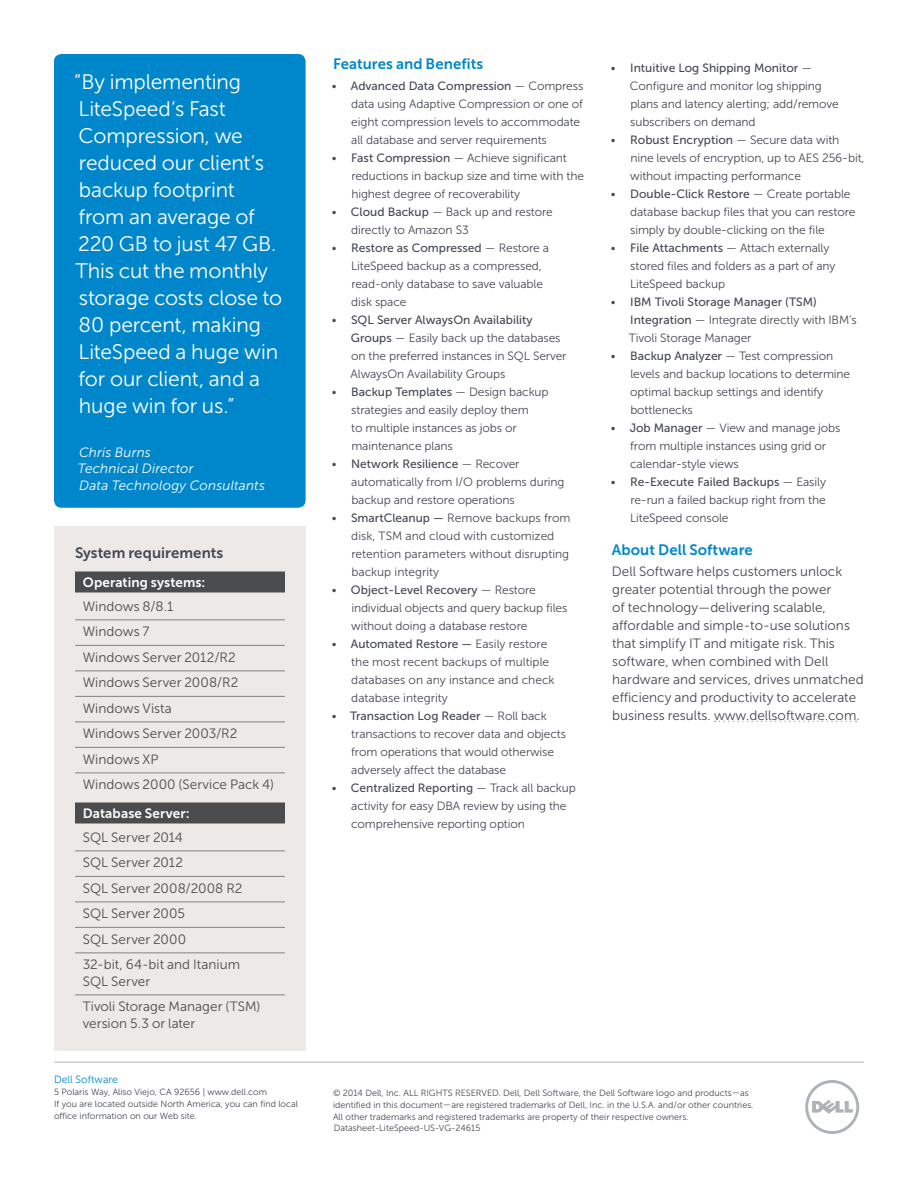
<style>
.page{position:relative;width:918px;height:1188px;background:#fff}
.page>*{position:absolute;margin:0;border:0;box-sizing:border-box;transform-origin:0 0}
.Pull_quote_in_box__I{font:21px/27px "Museo Sans For Dell 300";letter-spacing:-.005em;color:#fff}
.Paragraph_Head{font:15px "Museo Sans For Dell 700";letter-spacing:.005em;color:#0087ca}
.System_requirements{font:15px "Museo Sans For Dell 700";color:#454952}
.Paragraph_Head-2{font:13.5px/18px "Museo Sans For Dell 300";color:#454952}
.System_requirements-2{font:13.5px "Museo Sans For Dell 300";letter-spacing:.005em;color:#4b4c4d}
.body_copy_with_rule{font:13.5px/16.5px "Museo Sans For Dell 300";letter-spacing:.005em;color:#4b4c4d}
.Pull_quote_in_box__I-2{font:italic 13.5px "Museo Sans For Dell 300";letter-spacing:.015em;color:#fff}
.Subhead_in_box{font:13.5px "Museo Sans For Dell 700";letter-spacing:.01em;color:#fff}
.t1{font:12px/18px "Museo Sans For Dell 300";letter-spacing:-.01em;color:#454952}
.t2{font:10.5px "Museo Sans For Dell 300";color:#0087cb}
.t3{font:9px/12px "Museo Sans For Dell 300";color:#454952}
.s1{font-family:"Museo Sans For Dell 500"}
</style>
<div class="page">
<hr style="left:54px;top:1062px;width:810px;height:1px;background:#aeb3b8">
<svg style="left:805px;top:1080px;width:54px;height:54px"></svg>
<div style="left:54px;top:54px;width:252px;height:454px;background:#0087cb;border-radius:7px"></div>
<svg style="left:715px;top:721px;width:142px;height:1px"></svg>
<div style="left:54px;top:526px;width:252px;height:525px;background:#ece9e7"></div>
<div style="left:75px;top:572px;width:210px;height:20px;background:#4b4c4d"></div>
<hr style="left:75px;top:620px;width:210px;height:1px;background:#808285">
<hr style="left:75px;top:645px;width:210px;height:1px;background:#808285">
<hr style="left:75px;top:670px;width:210px;height:1px;background:#808285">
<hr style="left:75px;top:696px;width:210px;height:1px;background:#808285">
<hr style="left:75px;top:722px;width:210px;height:1px;background:#808285">
<hr style="left:75px;top:747px;width:210px;height:1px;background:#808285">
<hr style="left:75px;top:772px;width:210px;height:1px;background:#808285">
<div style="left:75px;top:802px;width:210px;height:22px;background:#4b4c4d"></div>
<hr style="left:75px;top:850px;width:210px;height:1px;background:#808285">
<hr style="left:75px;top:876px;width:210px;height:1px;background:#808285">
<hr style="left:75px;top:902px;width:210px;height:1px;background:#808285">
<hr style="left:75px;top:927px;width:210px;height:1px;background:#808285">
<hr style="left:75px;top:952px;width:210px;height:1px;background:#808285">
<hr style="left:75px;top:994px;width:210px;height:1px;background:#808285">
<p class="Pull_quote_in_box__I" style="left:74px;top:69px;width:209px">“By implementing<br>LiteSpeed‘s Fast<br>Compression, we reduced our client’s backup footprint<br>from an average of<br>220 GB to just 47 GB.<br>This cut the monthly storage costs close to<br>80 percent, making<br>LiteSpeed a huge win for our client, and a huge win for us.”</p>
<p class="Pull_quote_in_box__I-2" style="left:79px;top:445px;width:73px">Chris Burns</p>
<p class="Pull_quote_in_box__I-2" style="left:78px;top:461px;width:117px">Technical Director</p>
<p class="Pull_quote_in_box__I-2" style="left:79px;top:478px;width:187px">Data Technology Consultants</p>
<p class="System_requirements" style="left:75px;top:544px;width:150px">System requirements</p>
<p class="Subhead_in_box" style="left:83px;top:574px;width:124px">Operating systems:</p>
<p class="System_requirements-2" style="left:83px;top:599px;width:92px">Windows 8/8.1</p>
<p class="System_requirements-2" style="left:83px;top:624px;width:68px">Windows 7</p>
<p class="System_requirements-2" style="left:83px;top:650px;width:155px">Windows Server 2012/R2</p>
<p class="System_requirements-2" style="left:83px;top:675px;width:157px">Windows Server 2008/R2</p>
<p class="System_requirements-2" style="left:83px;top:701px;width:91px">Windows Vista</p>
<p class="System_requirements-2" style="left:83px;top:726px;width:156px">Windows Server 2003/R2</p>
<p class="System_requirements-2" style="left:83px;top:752px;width:77px">Windows XP</p>
<p class="System_requirements-2" style="left:83px;top:777px;width:193px">Windows 2000 (Service Pack 4)</p>
<p class="Subhead_in_box" style="left:83px;top:805px;width:108px">Database Server:</p>
<p class="System_requirements-2" style="left:83px;top:830px;width:102px">SQL Server 2014</p>
<p class="System_requirements-2" style="left:83px;top:855px;width:102px">SQL Server 2012</p>
<p class="System_requirements-2" style="left:83px;top:881px;width:161px">SQL Server 2008/2008 R2</p>
<p class="System_requirements-2" style="left:83px;top:906px;width:104px">SQL Server 2005</p>
<p class="System_requirements-2" style="left:83px;top:932px;width:105px">SQL Server 2000</p>
<p class="body_copy_with_rule" style="left:83px;top:956px;width:159px">32-bit, 64-bit and Itanium<br>SQL Server</p>
<p class="body_copy_with_rule" style="left:83px;top:998px;width:179px">Tivoli Storage Manager (TSM) version 5.3 or later</p>
<p class="t2" style="left:54px;top:1074px;width:65px">Dell Software</p>
<p class="t3" style="left:54px;top:1086px;width:246px">5 Polaris Way, Aliso Viejo, CA 92656 | www.dell.com<br>If you are located outside North America, you can find local office information on our Web site.</p>
<p class="Paragraph_Head" style="left:333px;top:55px;width:152px">Features and Benefits</p>
<p class="t1" style="left:351px;top:77px;width:234px;text-indent:-19px">• <span class="s1">Advanced Data Compression</span> — Compress data using Adaptive Compression or one of eight compression levels to accommodate all database and server requirements</p>
<p class="t1" style="left:351px;top:149px;width:234px;text-indent:-20px">• <span class="s1">Fast Compression</span> — Achieve significant reductions in backup size and time with the highest degree of recoverability</p>
<p class="t1" style="left:351px;top:203px;width:203px;text-indent:-19px">• <span class="s1">Cloud Backup</span> — Back up and restore directly to Amazon S3</p>
<p class="t1" style="left:351px;top:239px;width:199px;text-indent:-19px">• <span class="s1">Restore as Compressed</span> — Restore a<br>LiteSpeed backup as a compressed, read-only database to save valuable disk space</p>
<p class="t1" style="left:351px;top:311px;width:217px;text-indent:-19px">• <span class="s1">SQL Server AlwaysOn Availability Groups</span> — Easily back up the databases on the preferred instances in SQL Server AlwaysOn Availability Groups</p>
<p class="t1" style="left:351px;top:383px;width:199px;text-indent:-19px">• <span class="s1">Backup Templates</span> — Design backup strategies and easily deploy them<br>to multiple instances as jobs or maintenance plans</p>
<p class="t1" style="left:351px;top:455px;width:215px;text-indent:-19px">• <span class="s1">Network Resilience</span> — Recover automatically from I/O problems during backup and restore operations</p>
<p class="t1" style="left:351px;top:509px;width:221px;text-indent:-19px">• <span class="s1">SmartCleanup —</span> Remove backups from disk, TSM and cloud with customized retention parameters without disrupting backup integrity</p>
<p class="t1" style="left:351px;top:581px;width:218px;text-indent:-19px">• <span class="s1">Object-Level Recovery</span> — Restore individual objects and query backup files without doing a database restore</p>
<p class="t1" style="left:351px;top:635px;width:205px;text-indent:-19px">• <span class="s1">Automated Restore —</span> Easily restore the most recent backups of multiple databases on any instance and check database integrity</p>
<p class="t1" style="left:351px;top:707px;width:216px;text-indent:-19px">• <span class="s1">Transaction Log Reader</span> — Roll back transactions to recover data and objects from operations that would otherwise adversely affect the database</p>
<p class="t1" style="left:351px;top:779px;width:226px;text-indent:-19px">• <span class="s1">Centralized Reporting</span> — Track all backup activity for easy DBA review by using the comprehensive reporting option</p>
<p class="t1" style="left:630px;top:59px;width:210px;text-indent:-19px">• <span class="s1">Intuitive Log Shipping Monitor</span> — Configure and monitor log shipping plans and latency alerting; add/remove subscribers on demand</p>
<p class="t1" style="left:630px;top:131px;width:236px;text-indent:-19px">• <span class="s1">Robust Encryption</span> — Secure data with nine levels of encryption, up to AES 256-bit, without impacting performance</p>
<p class="t1" style="left:630px;top:185px;width:227px;text-indent:-19px">• <span class="s1">Double-Click Restore</span> — Create portable database backup files that you can restore simply by double-clicking on the file</p>
<p class="t1" style="left:630px;top:239px;width:207px;text-indent:-19px">• <span class="s1">File Attachments</span> — Attach externally stored files and folders as a part of any<br>LiteSpeed backup</p>
<p class="t1" style="left:629px;top:293px;width:229px;text-indent:-18px">• <span class="s1">IBM Tivoli Storage Manager (TSM)<br>Integration</span> — Integrate directly with IBM’s<br>Tivoli Storage Manager</p>
<p class="t1" style="left:630px;top:347px;width:222px;text-indent:-19px">• <span class="s1">Backup Analyzer</span> — Test compression levels and backup locations to determine optimal backup settings and identify bottlenecks</p>
<p class="t1" style="left:630px;top:419px;width:212px;text-indent:-19px">• <span class="s1">Job Manager</span> — View and manage jobs from multiple instances using grid or calendar-style views</p>
<p class="t1" style="left:630px;top:473px;width:197px;text-align:justify;text-indent:-19px">• <span class="s1">Re-Execute Failed Backups</span> — Easily re-run a failed backup right from the LiteSpeed console</p>
<p class="Paragraph_Head" style="left:612px;top:541px;width:143px">About Dell Software</p>
<p class="Paragraph_Head-2" style="left:612px;top:562px;width:253px">Dell Software helps customers unlock greater potential through the power<br>of technology—delivering scalable, affordable and simple-to-use solutions that simplify IT and mitigate risk. This software, when combined with Dell hardware and services, drives unmatched efficiency and productivity to accelerate business results. www.dellsoftware.com.</p>
<p class="t3" style="left:333px;top:1087px;width:422px">© 2014 Dell, Inc. ALL RIGHTS RESERVED. Dell, Dell Software, the Dell Software logo and products—as identified in this document—are registered trademarks of Dell, Inc. in the U.S.A. and/or other countries.<br>All other trademarks and registered trademarks are property of their respective owners.</p>
<p class="t3" style="left:334px;top:1122px;width:148px">Datasheet-LiteSpeed-US-VG-24615</p>
</div>
